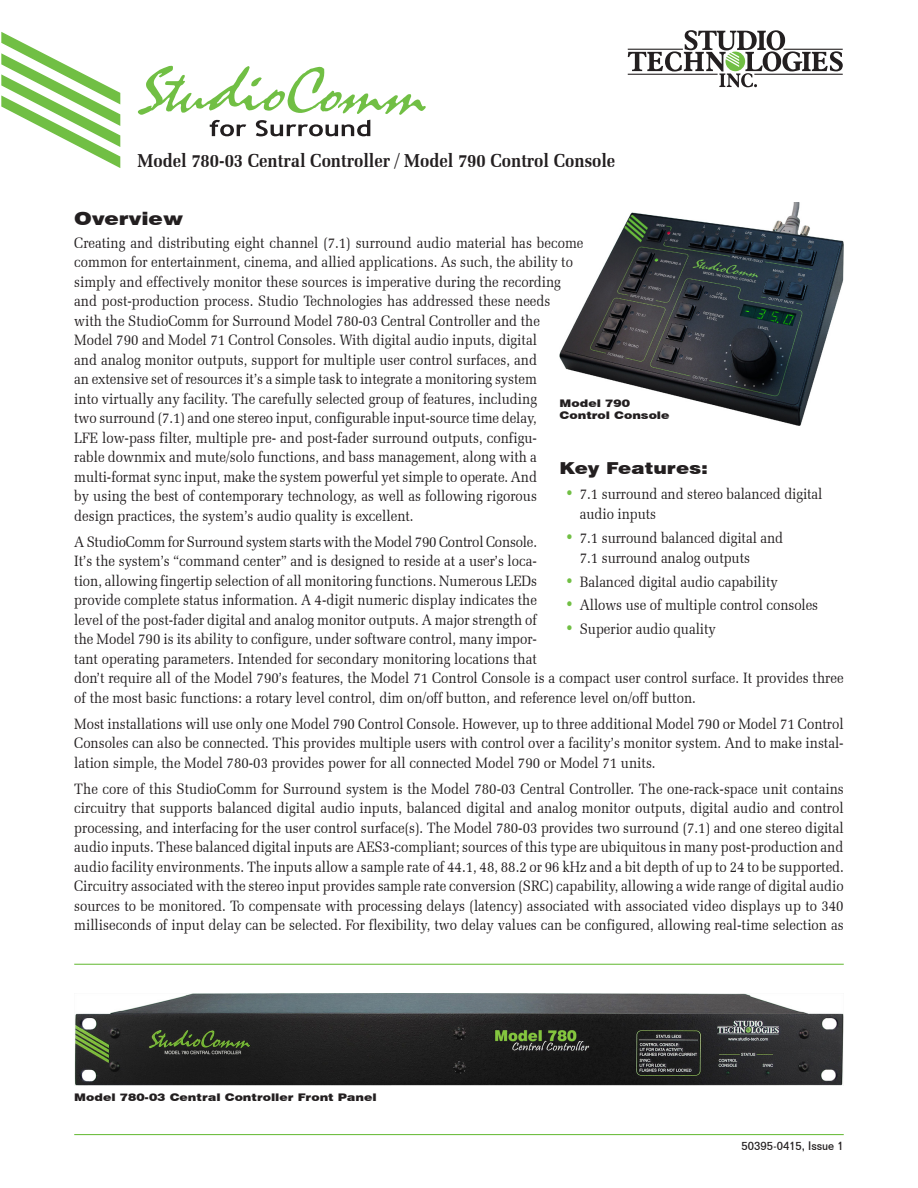
<style>
.page{position:relative;width:918px;height:1188px;background:#fff}
.page>*{position:absolute;margin:0;border:0;box-sizing:border-box;transform-origin:0 0}
.t1{font:700 18.75px "Zapf Elliptical 711 BT";color:#231f20;scale:.9 1}
.t2{font:900 18px "Swiss 721 BT";color:#231f20;scale:1.2 1}
.t3{font:900 16.5px "Swiss 721 BT";color:#231f20;scale:1.2 1}
.t4{font:15px/19.5px "Zapf Elliptical 711 BT";color:#231f20;scale:.9 1}
.t5{font:500 12px "Folio BT";color:#231f20;scale:.9 1}
.t6{font:900 10.5px/12.6px "Swiss 721 BT";color:#231f20;scale:1.2 1}
.s1{font-weight:700;font-size:16.5px;color:#71bf44}
</style>
<div class="page">
<svg style="left:628px;top:30px;width:215px;height:57px"></svg>
<svg style="left:1px;top:32px;width:119px;height:136px"></svg>
<hr style="left:74px;top:964px;width:770px;height:1px;background:#71bf44">
<hr style="left:74px;top:1134px;width:770px;height:1px;background:#71bf44">
<svg style="left:138px;top:66px;width:288px;height:70px"></svg>
<img style="left:560px;top:202px;width:284px;height:223px">
<img style="left:74px;top:994px;width:770px;height:91px">
<p class="t1" style="left:138px;top:150px;width:532px">Model 780-03 Central Controller / Model 790 Control Console</p>
<p class="t2" style="left:74px;top:208px;width:92px">Overview</p>
<p class="t4" style="left:74px;top:233px;width:567px">Creating and distributing eight channel (7.1) surround audio material has become common for entertainment, cinema, and allied applications. As such, the ability to simply and effectively monitor these sources is imperative during the recording and post-production process. Studio Technologies has addressed these needs<br>with the StudioComm for Surround Model 780-03 Central Controller and the<br>Model 790 and Model 71 Control Consoles. With digital audio inputs, digital<br>and analog monitor outputs, support for multiple user control surfaces, and<br>an extensive set of resources it’s a simple task to integrate a monitoring system<br>into virtually any facility. The carefully selected group of features, including<br>two surround (7.1) and one stereo input, configurable input-source time delay,<br>LFE low-pass filter, multiple pre- and post-fader surround outputs, configu-<br>rable downmix and mute/solo functions, and bass management, along with a multi-format sync input, make the system powerful yet simple to operate. And<br>by using the best of contemporary technology, as well as following rigorous<br>design practices, the system’s audio quality is excellent.</p>
<p class="t4" style="left:74px;top:532px;width:856px">A StudioComm for Surround system starts with the Model 790 Control Console.<br>It’s the system’s “command center” and is designed to reside at a user’s loca-<br>tion, allowing fingertip selection of all monitoring functions. Numerous LEDs<br>provide complete status information. A 4-digit numeric display indicates the<br>level of the post-fader digital and analog monitor outputs. A major strength of<br>the Model 790 is its ability to configure, under software control, many impor-<br>tant operating parameters. Intended for secondary monitoring locations that<br>don’t require all of the Model 790’s features, the Model 71 Control Console is a compact user control surface. It provides three of the most basic functions: a rotary level control, dim on/off button, and reference level on/off button.</p>
<p class="t4" style="left:74px;top:714px;width:856px;text-align:justify">Most installations will use only one Model 790 Control Console. However, up to three additional Model 790 or Model 71 Control Consoles can also be connected. This provides multiple users with control over a facility’s monitor system. And to make instal&shy;lation simple, the Model 780-03 provides power for all connected Model 790 or Model 71 units.</p>
<p class="t4" style="left:74px;top:779px;width:857px;text-align:justify">The core of this StudioComm for Surround system is the Model 780-03 Central Controller. The one-rack-space unit contains circuitry that supports balanced digital audio inputs, balanced digital and analog monitor outputs, digital audio and control processing, and interfacing for the user control surface(s). The Model 780-03 provides two surround (7.1) and one stereo digital audio inputs. These balanced digital inputs are AES3-compliant; sources of this type are ubiquitous in many post-production and audio facility environments. The inputs allow a sample rate of 44.1, 48, 88.2 or 96 kHz and a bit depth of up to 24 to be supported.<br>Circuitry associated with the stereo input provides sample rate conversion (SRC) capability, allowing a wide range of digital audio sources to be monitored. To compensate with processing delays (latency) associated with associated video displays up to 340 milliseconds of input delay can be selected. For flexibility, two delay values can be configured, allowing real-time selection as</p>
<p class="t6" style="left:560px;top:397px;width:93px">Model 790<br>Control Console</p>
<p class="t3" style="left:560px;top:458px;width:125px">Key Features:</p>
<p class="t4" style="left:580px;top:484px;width:271px;line-height:20.2px;text-indent:-15px"><span class="s1">•</span> 7.1 surround and stereo balanced digital audio inputs</p>
<p class="t4" style="left:580px;top:528px;width:227px;line-height:20.2px;text-indent:-15px"><span class="s1">•</span> 7.1 surround balanced digital and<br>7.1 surround analog outputs</p>
<p class="t4" style="left:565px;top:572px;width:238px"><span class="s1">•</span> Balanced digital audio capability</p>
<p class="t4" style="left:565px;top:595px;width:283px"><span class="s1">•</span> Allows use of multiple control consoles</p>
<p class="t4" style="left:565px;top:619px;width:169px"><span class="s1">•</span> Superior audio quality</p>
<p class="t6" style="left:74px;top:1091px;width:254px">Model 780-03 Central Controller Front Panel</p>
<p class="t5" style="left:742px;top:1139px;width:115px">50395-0415, Issue 1</p>
</div>
